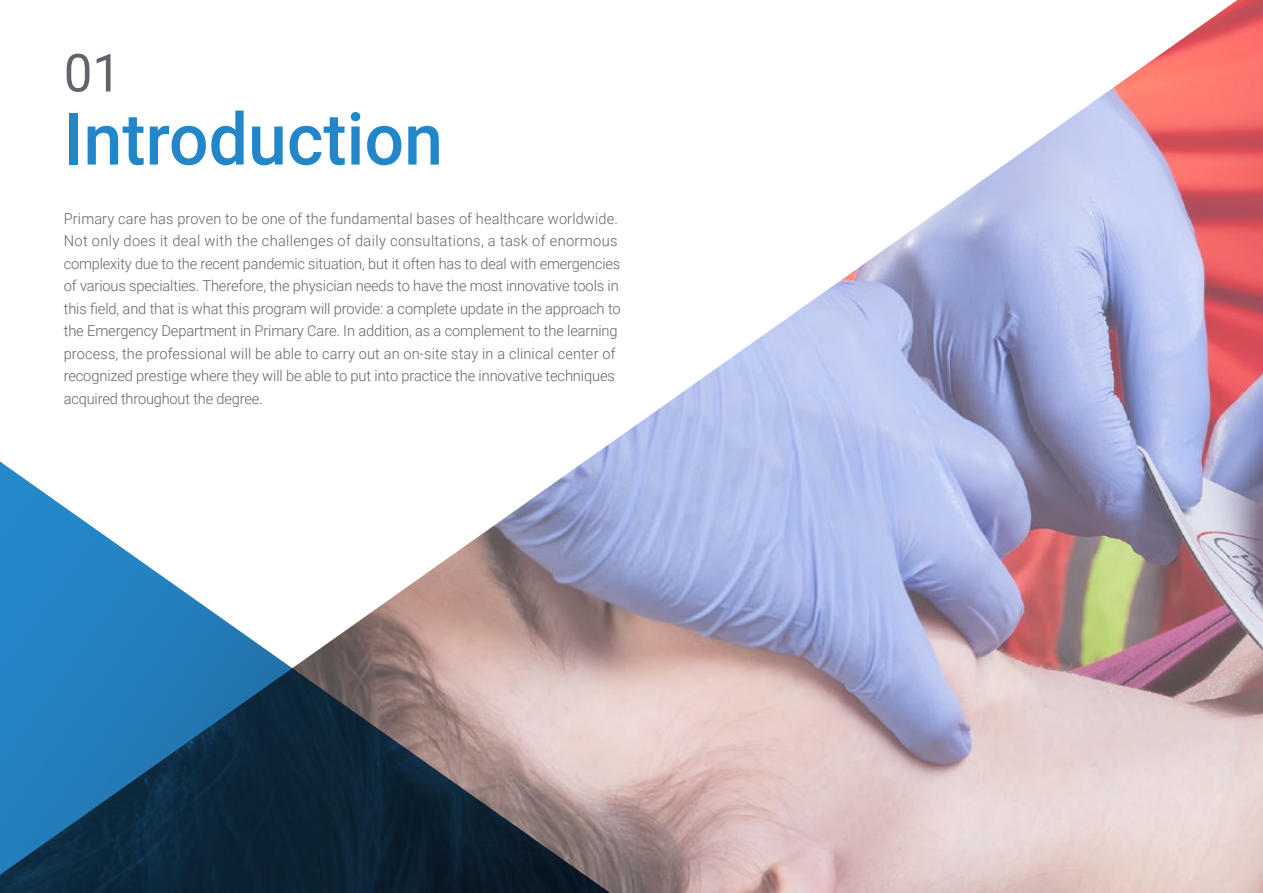
<style>
.page{position:relative;width:1263px;height:893px;background:#fff}
.page>*{position:absolute;margin:0;border:0;box-sizing:border-box;transform-origin:0 0}
.t1{font:500 72px "Roboto";color:#2287c9}
.t2{font:52.5px "Roboto";color:#61646a}
.t3{font:300 15px/22.5px "Roboto";letter-spacing:-.01em;color:#61646a}
</style>
<div class="page">
<img style="left:607px;top:0;width:656px;height:893px">
<svg style="left:0;top:446px;width:640px;height:447px"></svg>
<h2 class="t2" style="left:64px;top:36px;width:59px">01</h2>
<h1 class="t1" style="left:64px;top:89px;width:381px">Introduction</h1>
<p class="t3" style="left:64px;top:207px;width:558px">Primary care has proven to be one of the fundamental bases of healthcare worldwide.<br>Not only does it deal with the challenges of daily consultations, a task of enormous complexity due to the recent pandemic situation, but it often has to deal with emergencies of various specialties. Therefore, the physician needs to have the most innovative tools in this field, and that is what this program will provide: a complete update in the approach to the Emergency Department in Primary Care. In addition, as a complement to the learning process, the professional will be able to carry out an on-site stay in a clinical center of recognized prestige where they will be able to put into practice the innovative techniques acquired throughout the degree.</p>
</div>
